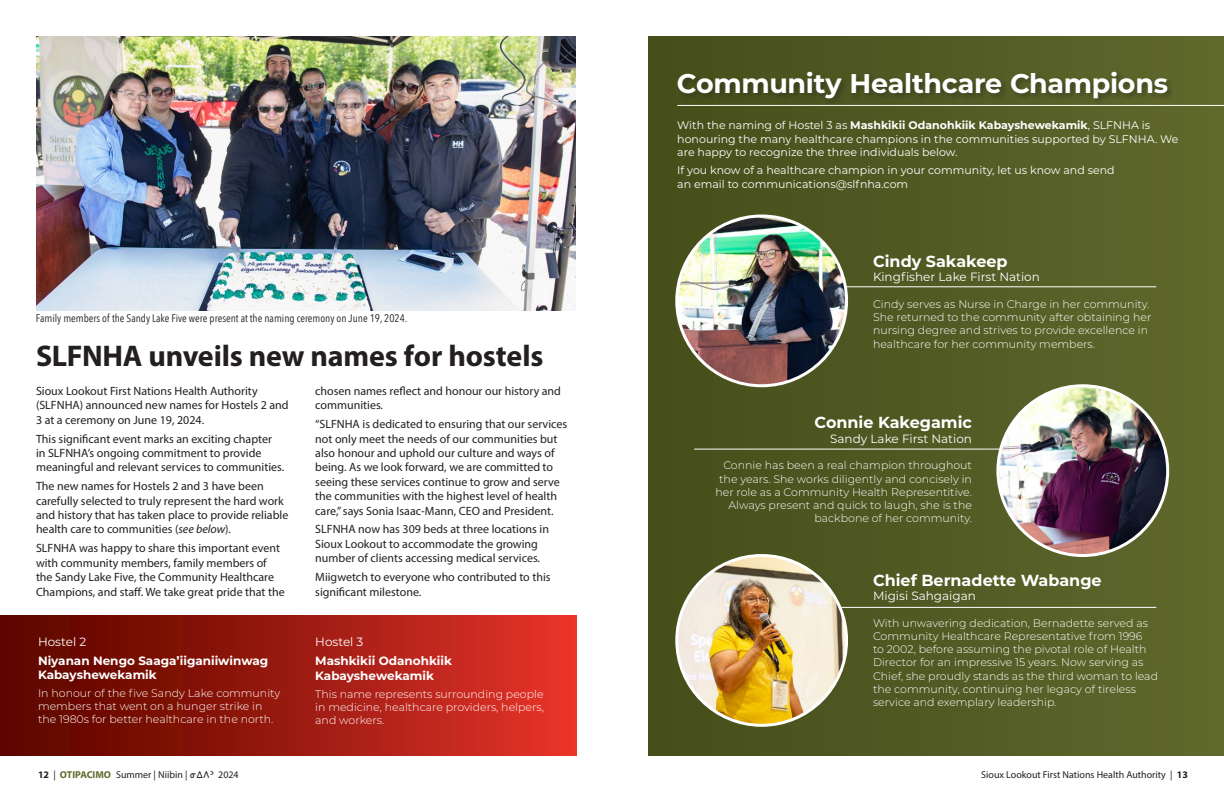
<style>
.page{position:relative;width:1224px;height:792px;background:#fff}
.page>*{position:absolute;margin:0;border:0;box-sizing:border-box;transform-origin:0 0}
.P_-_Paragraph_Style1{font:700 30px "Myriad Pro";letter-spacing:-.005em;color:#231f20}
.P_-_Paragraph_Style1-2{font:700 27px "Montserrat";letter-spacing:-.01em;color:#fff}
.Larger_Bullet_List{font:700 16px "Montserrat";color:#fff}
.Larger_Bullet_List-2{font:12px/14.4px "Myriad Pro";color:#231f20}
.Larger_Bullet_List-3{font:700 12px/15.6px "Montserrat";color:#fff}
.Larger_Bullet_List-4{font:12px "Montserrat";color:#fff}
.Larger_Bullet_List-5{font:300 11px/13.2px "Montserrat";color:#fff}
.Larger_Bullet_List-6{font:11px/13.2px "Montserrat";color:#fff}
.Image_Caption{font:11px "Avenir Next Condensed";color:#231f20}
.t1{font:10px "Myriad Pro";color:#231f20}
.s1{font-style:italic}
.s2{font-weight:700}
.s3{font-weight:700;color:#616a2c}
.s4{font-family:"Aboriginal Sans"}
</style>
<div class="page">
<img style="left:36px;top:36px;width:540px;height:274px">
<div style="left:0;top:616px;width:576px;height:140px;background:linear-gradient(to right,#550200,#e43329)"></div>
<div style="left:648px;top:36px;width:576px;height:720px;background:linear-gradient(to right,#48511e,#60682d)"></div>
<hr style="left:694px;top:287px;width:462px;height:1px;background:#fff">
<hr style="left:677px;top:105px;width:547px;height:1px;background:#fff">
<hr style="left:694px;top:607px;width:462px;height:1px;background:#fff">
<hr style="left:694px;top:449px;width:462px;height:1px;background:#fff">
<div style="left:676px;top:70px;width:499px;height:37px;background:#231f20;opacity:.44"></div>
<img style="left:677px;top:216px;width:170px;height:170px;border-radius:85px">
<img style="left:998px;top:386px;width:170px;height:170px;border-radius:85px">
<img style="left:677px;top:556px;width:170px;height:169px;border-radius:85px">
<p class="Image_Caption" style="left:36px;top:309px;width:373px">Family members of the Sandy Lake Five were present at the naming ceremony on June 19, 2024.</p>
<p class="P_-_Paragraph_Style1" style="left:36px;top:337px;width:509px">SLFNHA unveils new names for hostels</p>
<p class="Larger_Bullet_List-2" style="left:36px;top:383px;width:254px">Sioux Lookout First Nations Health Authority (SLFNHA) announced new names for Hostels 2 and<br>3 at a ceremony on June 19, 2024.</p>
<p class="Larger_Bullet_List-2" style="left:36px;top:431px;width:250px">This significant event marks an exciting chapter in SLFNHA’s ongoing commitment to provide meaningful and relevant services to communities.</p>
<p class="Larger_Bullet_List-2" style="left:36px;top:479px;width:254px">The new names for Hostels 2 and 3 have been carefully selected to truly represent the hard work and history that has taken place to provide reliable health care to communities (<span class="s1">see below</span>).</p>
<p class="Larger_Bullet_List-2" style="left:36px;top:541px;width:250px">SLFNHA was happy to share this important event with community members, family members of the Sandy Lake Five, the Community Healthcare Champions, and staff. We take great pride that the</p>
<p class="Larger_Bullet_List-4" style="left:38px;top:634px;width:50px">Hostel 2</p>
<p class="Larger_Bullet_List-3" style="left:38px;top:653px;width:232px;line-height:14.4px">Niyanan Nengo Saaga’iiganiiwinwag<br>Kabayshewekamik</p>
<p class="Larger_Bullet_List-5" style="left:38px;top:686px;width:244px">In honour of the five Sandy Lake community members that went on a hunger strike in the 1980s for better healthcare in the north.</p>
<p class="Larger_Bullet_List-2" style="left:315px;top:383px;width:247px">chosen names reflect and honour our history and communities.</p>
<p class="Larger_Bullet_List-2" style="left:315px;top:417px;width:254px">“SLFNHA is dedicated to ensuring that our services not only meet the needs of our communities but also honour and uphold our culture and ways of being. As we look forward, we are committed to seeing these services continue to grow and serve the communities with the highest level of health care,” says Sonia Isaac-Mann, CEO and President.</p>
<p class="Larger_Bullet_List-2" style="left:315px;top:522px;width:235px">SLFNHA now has 309 beds at three locations in<br>Sioux Lookout to accommodate the growing number of clients accessing medical services.</p>
<p class="Larger_Bullet_List-2" style="left:315px;top:570px;width:237px">Miigwetch to everyone who contributed to this significant milestone.</p>
<p class="Larger_Bullet_List-4" style="left:315px;top:633px;width:50px">Hostel 3</p>
<p class="Larger_Bullet_List-3" style="left:315px;top:652px;width:138px">Mashkikii Odanohkiik<br>Kabayshewekamik</p>
<p class="Larger_Bullet_List-5" style="left:315px;top:687px;width:230px;text-align:justify">This name represents surrounding people in medicine, healthcare providers, helpers, and workers.</p>
<p class="P_-_Paragraph_Style1-2" style="left:677px;top:64px;width:493px">Community Healthcare Champions</p>
<p class="Larger_Bullet_List-6" style="left:677px;top:119px;width:503px">With the naming of Hostel 3 as <span class="s2">Mashkikii Odanohkiik Kabayshewekamik</span>, SLFNHA is honouring the many healthcare champions in the communities supported by SLFNHA. We are happy to recognize the three individuals below.</p>
<p class="Larger_Bullet_List-6" style="left:677px;top:162px;width:439px;line-height:14.4px">If you know of a healthcare champion in your community, let us know and send an email to communications@slfnha.com</p>
<p class="Larger_Bullet_List" style="left:873px;top:250px;width:136px">Cindy Sakakeep</p>
<p class="Larger_Bullet_List-4" style="left:873px;top:269px;width:168px">Kingfisher Lake First Nation</p>
<p class="Larger_Bullet_List-5" style="left:873px;top:297px;width:280px">Cindy serves as Nurse in Charge in her community.<br>She returned to the community after obtaining her nursing degree and strives to provide excellence in healthcare for her community members.</p>
<p class="Larger_Bullet_List" style="left:815px;top:411px;width:159px">Connie Kakegamic</p>
<p class="Larger_Bullet_List-4" style="left:830px;top:430px;width:143px">Sandy Lake First Nation</p>
<p class="Larger_Bullet_List-5" style="left:716px;top:459px;width:258px;text-align:right">Connie has been a real champion throughout the years. She works diligently and concisely in her role as a Community Health Representitive.<br>Always present and quick to laugh, she is the backbone of her community.</p>
<p class="Larger_Bullet_List" style="left:873px;top:568px;width:230px">Chief Bernadette Wabange</p>
<p class="Larger_Bullet_List-4" style="left:873px;top:588px;width:104px">Migisi Sahgaigan</p>
<p class="Larger_Bullet_List-5" style="left:873px;top:616px;width:287px">With unwavering dedication, Bernadette served as Community Healthcare Representative from 1996<br>to 2002, before assuming the pivotal role of Health Director for an impressive 15 years. Now serving as Chief, she proudly stands as the third woman to lead the community, continuing her legacy of tireless service and exemplary leadership.</p>
<p class="t1" style="left:38px;top:768px;width:202px"><span class="s2">12</span> | <span class="s3">OTIPACIMO</span> Summer | Niibin | <span class="s4">ᓂᐃᐱᐣ</span> 2024</p>
<p class="t1" style="left:981px;top:768px;width:208px">Sioux Lookout First Nations Health Authority | <span class="s2">13</span></p>
</div>
